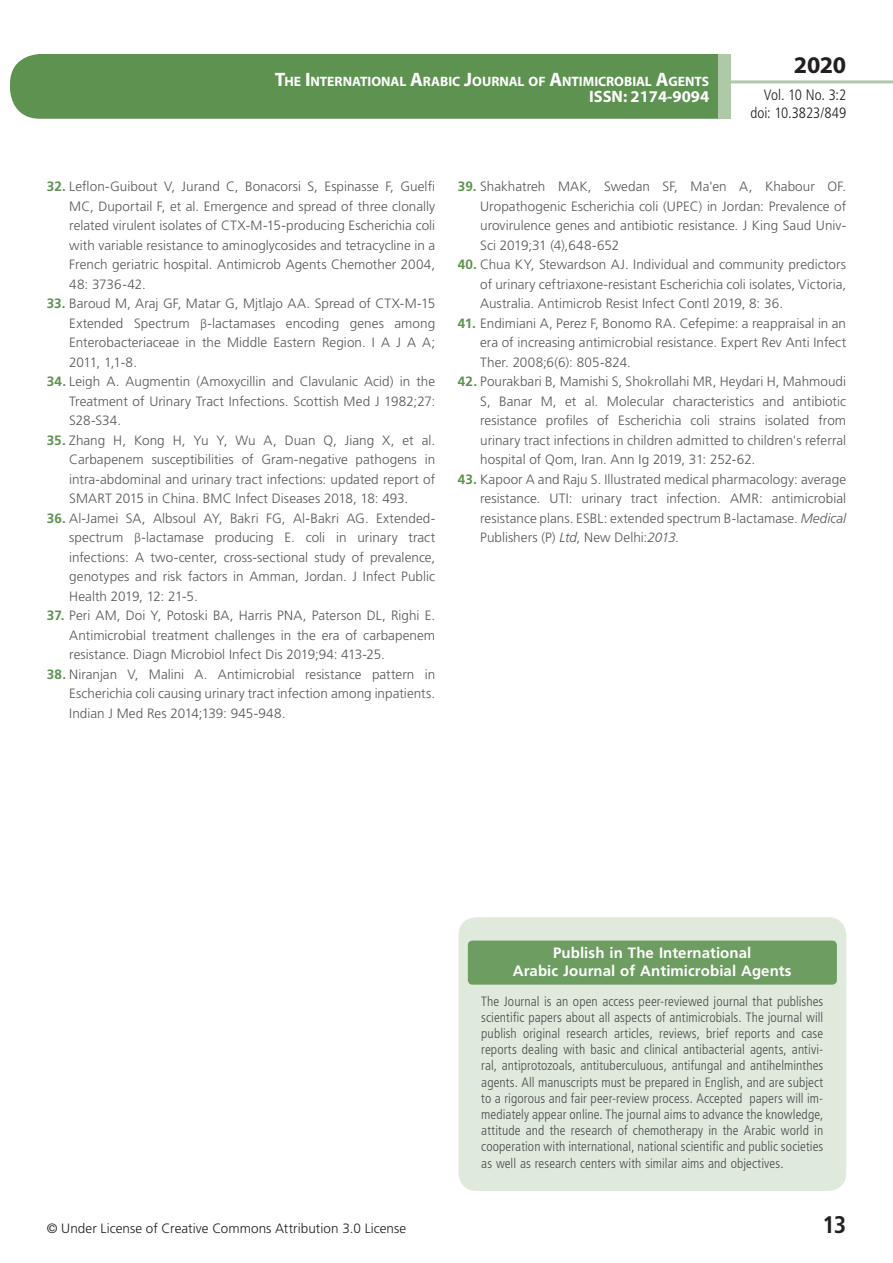
<style>
.page{position:relative;width:893px;height:1263px;background:#fff}
.page>*{position:absolute;margin:0;border:0;box-sizing:border-box;transform-origin:0 0}
.t1{font:700 24px "Myriad Pro";color:#231f20}
.t2{font:700 condensed 24px "Frutiger LT Std";color:#231f20}
.t3{font:700 16.5px "Myriad Pro";color:#fff}
.t4{font:700 15px/18px "Frutiger LT Std";letter-spacing:.005em;color:#fff;text-align:center}
.t5{font:300 condensed 15px/18px "Frutiger LT Std";color:#231f20;text-align:right}
.t6{font:700 13.65px "Myriad Pro";color:#fff}
.t7{font:300 13.5px/19.5px "Frutiger LT Std";letter-spacing:.005em;color:#57585a;text-align:justify}
.t8{font:300 condensed 13.5px/16.2px "Frutiger LT Std";letter-spacing:.005em;color:#4b4c4d;text-align:justify}
.t9{font:300 13.5px "Frutiger LT Std";letter-spacing:.005em;color:#231f20}
.s1{font-size:19.5px}
.s2{font-weight:700;color:#5d9250}
.s3{font-family:"Calibri"}
.s4{font-style:italic}
</style>
<div class="page">
<div style="left:10px;top:54px;width:775px;height:65px;background:#5d9250;border-radius:30px"></div>
<div style="left:732px;top:0;width:161px;height:157px;background:#fff"></div>
<hr style="left:730px;top:80px;width:163px;height:3px;background:#aec8a8">
<div style="left:718px;top:54px;width:13px;height:65px;background:#aec8a8"></div>
<div style="left:458px;top:917px;width:388px;height:274px;background:#dfe9dc;border-radius:18px"></div>
<div style="left:468px;top:940px;width:369px;height:44px;background:#6d9d61;border-radius:4px"></div>
<p class="t6" style="left:275px;top:72px;width:436px"><span class="s1">T</span>HE <span class="s1">I</span>NTERNATIONAL <span class="s1">A</span>RABIC <span class="s1">J</span>OURNAL OF <span class="s1">A</span>NTIMICROBIAL <span class="s1">A</span>GENTS</p>
<p class="t3" style="left:589px;top:86px;width:122px">ISSN: 2174-9094</p>
<h1 class="t1" style="left:794px;top:49px;width:54px">2020</h1>
<p class="t5" style="left:750px;top:86px;width:97px">Vol. 10 No. 3:2 doi: 10.3823/849</p>
<p class="t7" style="left:69px;top:177px;width:367px;text-indent:-23px"><span class="s2">32.</span> Leflon-Guibout V, Jurand C, Bonacorsi S, Espinasse F, Guelfi MC, Duportail F, et al. Emergence and spread of three clonally related virulent isolates of CTX-M-15-producing Escherichia coli with variable resistance to aminoglycosides and tetracycline in a French geriatric hospital. Antimicrob Agents Chemother 2004, 48: 3736-42.</p>
<p class="t7" style="left:69px;top:294px;width:367px;text-indent:-22px"><span class="s2">33.</span> Baroud M, Araj GF, Matar G, Mjtlajo AA. Spread of CTX-M-15<br>Extended Spectrum <span class="s3">β</span>-lactamases encoding genes among Enterobacteriaceae in the Middle Eastern Region. I A J A A; 2011, 1,1-8.</p>
<p class="t7" style="left:69px;top:372px;width:367px;text-indent:-22px"><span class="s2">34.</span> Leigh A. Augmentin (Amoxycillin and Clavulanic Acid) in the Treatment of Urinary Tract Infections. Scottish Med J 1982;27:<br>S28-S34.</p>
<p class="t7" style="left:69px;top:431px;width:367px;text-indent:-22px"><span class="s2">35.</span> Zhang H, Kong H, Yu Y, Wu A, Duan Q, Jiang X, et al.<br>Carbapenem susceptibilities of Gram-negative pathogens in intra-abdominal and urinary tract infections: updated report of SMART 2015 in China. BMC Infect Diseases 2018, 18: 493.</p>
<p class="t7" style="left:69px;top:509px;width:367px;text-indent:-23px"><span class="s2">36.</span> Al-Jamei SA, Albsoul AY, Bakri FG, Al-Bakri AG. Extended&shy;spectrum <span class="s3">β</span>-lactamase producing E. coli in urinary tract infections: A two-center, cross-sectional study of prevalence, genotypes and risk factors in Amman, Jordan. J Infect Public Health 2019, 12: 21-5.</p>
<p class="t7" style="left:69px;top:606px;width:367px;text-indent:-22px"><span class="s2">37.</span> Peri AM, Doi Y, Potoski BA, Harris PNA, Paterson DL, Righi E.<br>Antimicrobial treatment challenges in the era of carbapenem resistance. Diagn Microbiol Infect Dis 2019;94: 413-25.</p>
<p class="t7" style="left:69px;top:665px;width:367px;text-indent:-23px"><span class="s2">38.</span> Niranjan V, Malini A. Antimicrobial resistance pattern in Escherichia coli causing urinary tract infection among inpatients.<br>Indian J Med Res 2014;139: 945-948.</p>
<p class="t7" style="left:480px;top:177px;width:367px;text-indent:-22px"><span class="s2">39.</span> Shakhatreh MAK, Swedan SF, Ma'en A, Khabour OF.<br>Uropathogenic Escherichia coli (UPEC) in Jordan: Prevalence of urovirulence genes and antibiotic resistance. J King Saud Univ-Sci 2019;31 (4),648-652</p>
<p class="t7" style="left:480px;top:255px;width:367px;text-indent:-23px"><span class="s2">40.</span> Chua KY, Stewardson AJ. Individual and community predictors of urinary ceftriaxone-resistant Escherichia coli isolates, Victoria, Australia. Antimicrob Resist Infect Contl 2019, 8: 36.</p>
<p class="t7" style="left:480px;top:314px;width:367px;text-indent:-23px"><span class="s2">41.</span> Endimiani A, Perez F, Bonomo RA. Cefepime: a reappraisal in an era of increasing antimicrobial resistance. Expert Rev Anti Infect Ther. 2008;6(6): 805-824.</p>
<p class="t7" style="left:480px;top:372px;width:367px;text-indent:-23px"><span class="s2">42.</span> Pourakbari B, Mamishi S, Shokrollahi MR, Heydari H, Mahmoudi S, Banar M, et al. Molecular characteristics and antibiotic resistance profiles of Escherichia coli strains isolated from urinary tract infections in children admitted to children's referral hospital of Qom, Iran. Ann Ig 2019, 31: 252-62.</p>
<p class="t7" style="left:480px;top:469px;width:367px;text-indent:-23px"><span class="s2">43.</span> Kapoor A and Raju S. Illustrated medical pharmacology: average resistance. UTI: urinary tract infection. AMR: antimicrobial resistance plans. ESBL: extended spectrum B-lactamase. <span class="s4">Medical </span>Publishers (P) <span class="s4">Ltd</span>, New Delhi:<span class="s4">2013</span>.</p>
<p class="t4" style="left:513px;top:944px;width:280px">Publish in The International<br>Arabic Journal of Antimicrobial Agents</p>
<p class="t8" style="left:481px;top:993px;width:344px">The Journal is an open access peer-reviewed journal that publishes scientific papers about all aspects of antimicrobials. The journal will publish original research articles, reviews, brief reports and case reports dealing with basic and clinical antibacterial agents, antivi&shy;ral, antiprotozoals, antituberculuous, antifungal and antihelminthes agents. All manuscripts must be prepared in English, and are subject to a rigorous and fair peer-review process. Accepted papers will im&shy;mediately appear online. The journal aims to advance the knowledge, attitude and the research of chemotherapy in the Arabic world in cooperation with international, national scientific and public societies as well as research centers with similar aims and objectives.</p>
<p class="t9" style="left:47px;top:1220px;width:361px">© Under License of Creative Commons Attribution 3.0 License</p>
<h1 class="t2" style="left:822px;top:1210px;width:25px">13</h1>
</div>
